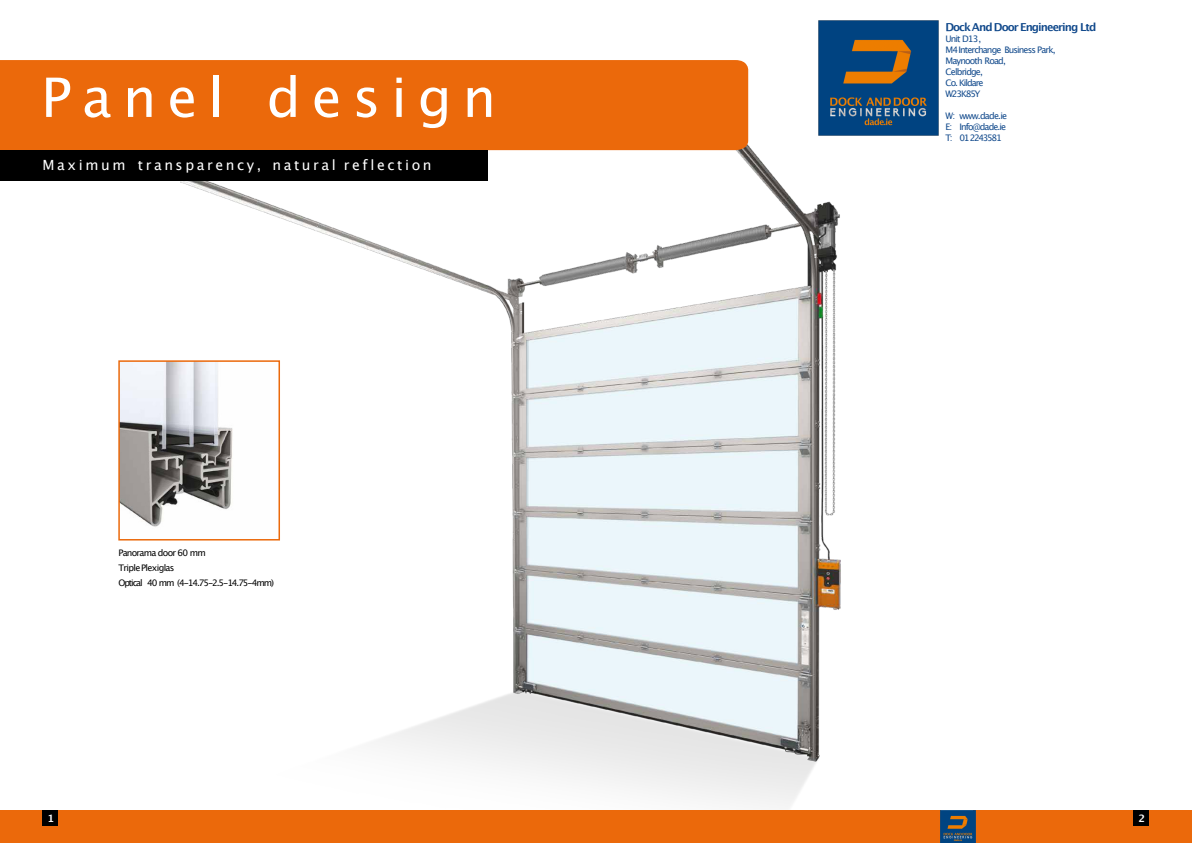
<style>
.page{position:relative;width:1192px;height:843px;background:#fff}
.page>*{position:absolute;margin:0;border:0;box-sizing:border-box;transform-origin:0 0}
.t1{font:54.3px "Lucida Grande";letter-spacing:.2em;color:#fff}
.t2{font:14px "Lucida Grande";letter-spacing:.185em;color:#fff}
.t3{font:700 11px "Lucida Grande";letter-spacing:-.085em;color:#124a8c}
.t4{font:700 10.2px "Lucida Grande";color:#fff}
.t5{font:9px/11px "Lucida Grande";letter-spacing:-.095em;color:#124a8c}
.t6{font:9px/15px "Lucida Grande";letter-spacing:-.08em;color:#000}
</style>
<div class="page">
<img style="left:180px;top:121px;width:660px;height:686px">
<div style="left:0;top:60px;width:748px;height:90px;background:#eb690b"></div>
<div style="left:0;top:150px;width:487px;height:30px;background:#000"></div>
<img style="left:121px;top:363px;width:156px;height:174px">
<div style="left:118px;top:360px;width:162px;height:180px;border:2px solid #eb690b"></div>
<div style="left:595px;top:810px;width:596px;height:32px;background:#eb690b"></div>
<div style="left:0;top:810px;width:595px;height:32px;background:#eb690b"></div>
<div style="left:1133px;top:810px;width:15px;height:15px;background:#000"></div>
<div style="left:43px;top:810px;width:15px;height:15px;background:#000"></div>
<img style="left:818px;top:21px;width:120px;height:114px">
<img style="left:940px;top:810px;width:34px;height:32px">
<h1 class="t1" style="left:41px;top:74px;width:456px">Panel design</h1>
<h2 class="t2" style="left:43px;top:159px;width:390px">Maximum transparency, natural reflection</h2>
<p class="t6" style="left:118px;top:545px;width:157px">Panorama door 60 mm<br>Triple Plexiglas<br>Optical 40 mm (4-14.75-2.5-14.75-4mm)</p>
<p class="t3" style="left:945px;top:23px;width:152px">Dock And Door Engineering Ltd</p>
<p class="t5" style="left:945px;top:34px;width:112px">Unit D13,<br>M4Interchange Business Park,<br>Maynooth Road,<br>Celbridge,<br>Co. Kildare<br>W23K85Y</p>
<p class="t5" style="left:945px;top:111px;width:63px;text-align:justify">W: www.dade.ie E: Info@dade.ie T: 01 2243581</p>
<p class="t4" style="left:47px;top:813px;width:8px">1</p>
<p class="t4" style="left:1138px;top:813px;width:8px">2</p>
</div>
